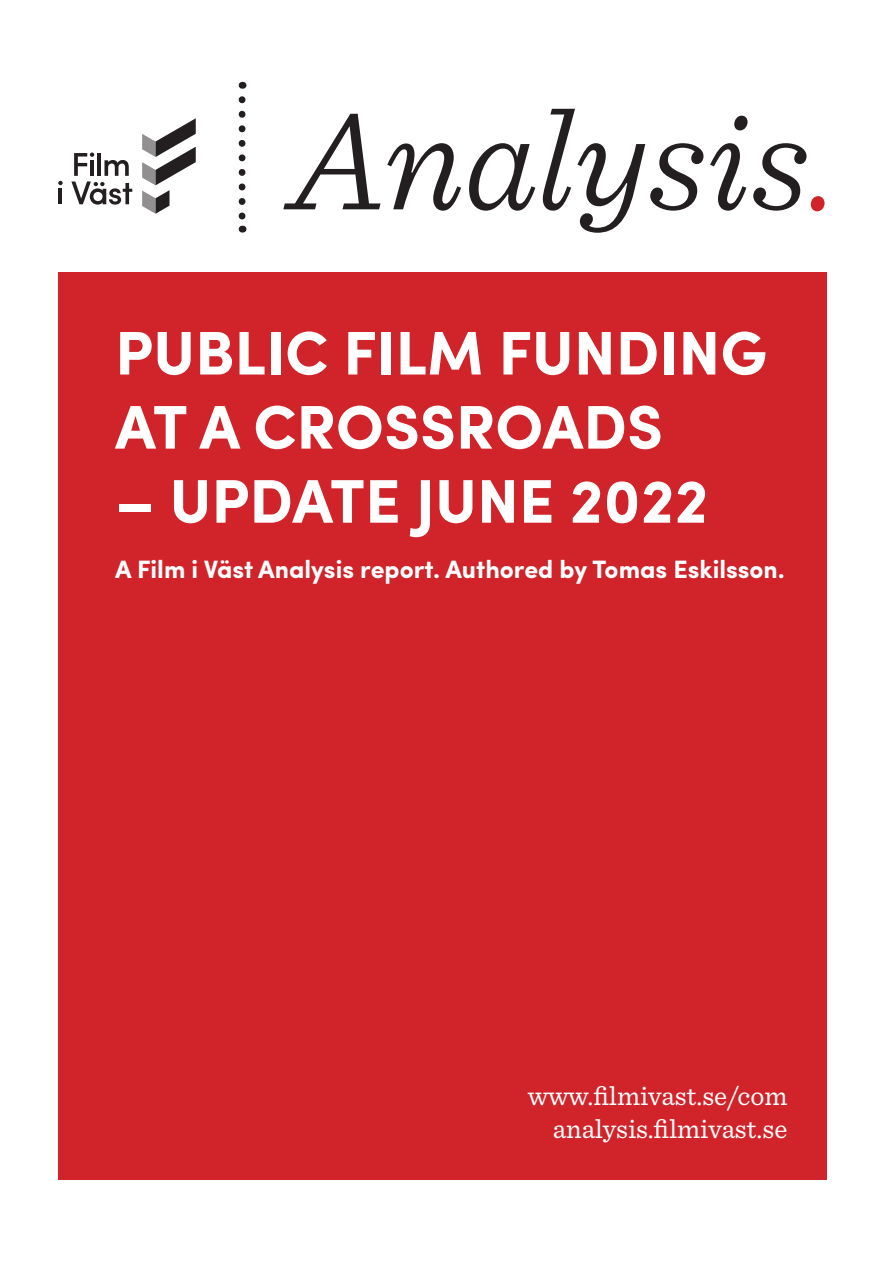
<style>
.page{position:relative;width:893px;height:1263px;background:#fff}
.page>*{position:absolute;margin:0;border:0;box-sizing:border-box;transform-origin:0 0}
.t1{font:italic 300 146.4px "Sentinel";color:#231f20}
.t2{font:700 61.8px/74.1px "Sofia Pro";color:#fff}
.t3{font:27.45px "Sentinel";color:#fff}
.t4{font:700 25.2px "Sofia Pro";color:#fff}
.s1{color:#d1232a}
</style>
<div class="page">
<div style="left:58px;top:272px;width:768px;height:907px;background:#d1232a"></div>
<hr style="left:59px;top:189px;width:3px;height:15px;background:#231f20">
<svg style="left:58px;top:181px;width:5px;height:4px"></svg>
<svg style="left:71px;top:153px;width:61px;height:52px"></svg>
<svg style="left:142px;top:118px;width:54px;height:96px"></svg>
<svg style="left:239px;top:100px;width:6px;height:133px"></svg>
<p class="t1" style="left:290px;top:51px;width:550px">Analysis<span class="s1">.</span></p>
<p class="t2" style="left:115px;top:312px;width:653px">PUBLIC FILM FUNDING<br>AT A CROSSROADS</p>
<p class="t2" style="left:115px;top:460px;width:595px">– UPDATE JUNE 2022</p>
<p class="t4" style="left:115px;top:549px;width:671px">A Film i Väst Analysis report. Authored by Tomas Eskilsson.</p>
<p class="t3" style="left:528px;top:1075px;width:261px">www.filmivast.se/com</p>
<p class="t3" style="left:553px;top:1108px;width:236px">analysis.filmivast.se</p>
</div>
